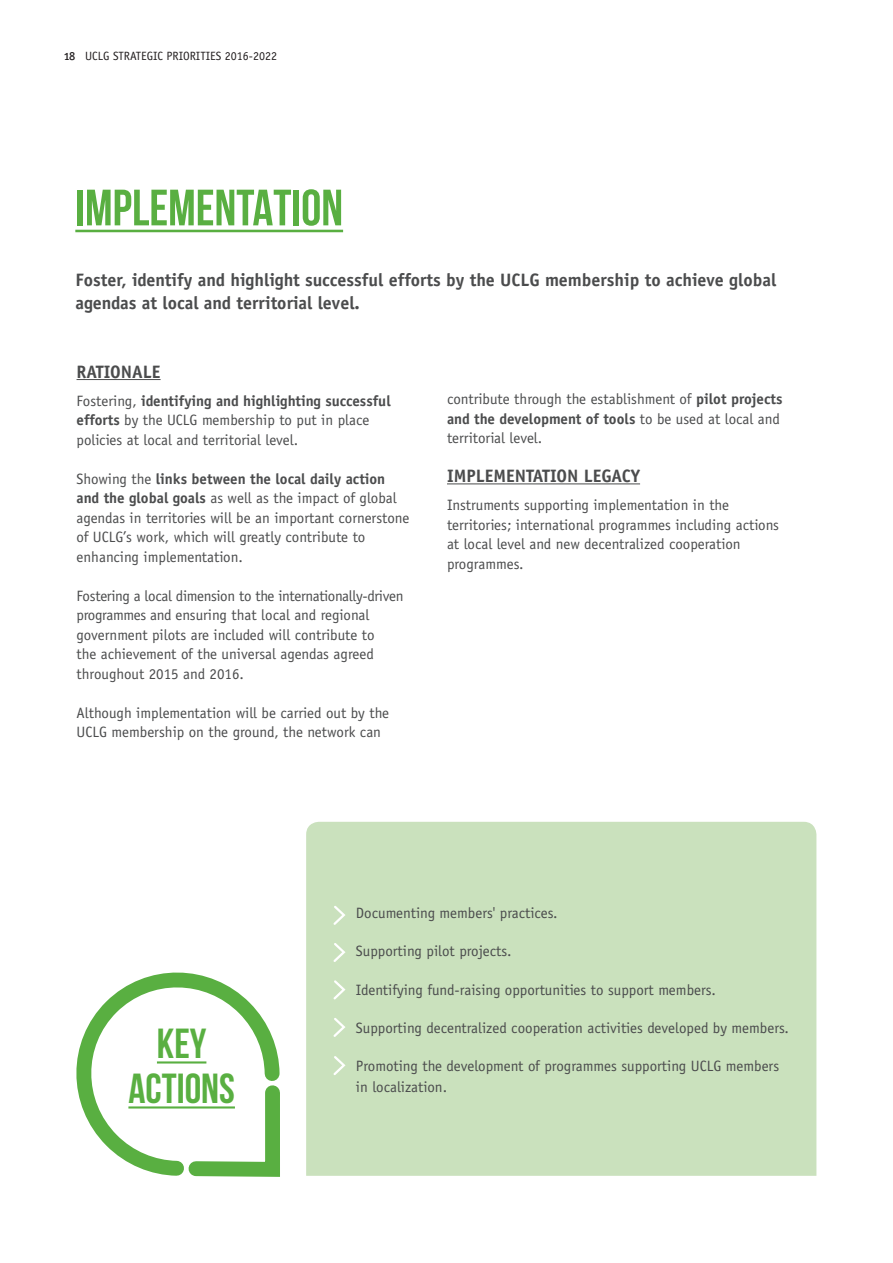
<style>
.page{position:relative;width:893px;height:1263px;background:#fff}
.page>*{position:absolute;margin:0;border:0;box-sizing:border-box;transform-origin:0 0}
.t1{font:700 51px "Bebas Neue";color:#59af41}
.t2{font:700 42px/45px "Bebas Neue";color:#59af41;text-align:center}
.t3{font:700 18px/22.5px "Officina Sans LT";color:#4b4c4d}
.t4{font:15px/19.5px "Officina Sans LT";color:#4b4c4d}
.t5{font:12px "Officina Sans LT";color:#231f20}
.s1{font-family:"Officina San ITC Medium SC"}
.s2{font-weight:700}
</style>
<div class="page">
<hr style="left:77px;top:379px;width:84px;height:1px;background:#4b4c4d">
<hr style="left:447px;top:483px;width:193px;height:1px;background:#4b4c4d">
<hr style="left:75px;top:230px;width:268px;height:2px;background:#59af41">
<div style="left:306px;top:822px;width:510px;height:354px;background:#cae1bd"></div>
<svg style="left:333px;top:906px;width:12px;height:19px"></svg>
<svg style="left:333px;top:943px;width:12px;height:19px"></svg>
<svg style="left:333px;top:980px;width:12px;height:19px"></svg>
<svg style="left:333px;top:1018px;width:12px;height:19px"></svg>
<svg style="left:333px;top:1056px;width:12px;height:19px"></svg>
<svg style="left:76px;top:972px;width:204px;height:205px"></svg>
<p class="t5" style="left:64px;top:48px;width:214px"><span class="s1">18</span> UCLG STRATEGIC PRIORITIES 2016-2022</p>
<h1 class="t1" style="left:75px;top:180px;width:269px">IMPLEMENTATION</h1>
<p class="t3" style="left:75px;top:269px;width:703px">Foster, identify and highlight successful efforts by the UCLG membership to achieve global agendas at local and territorial level.</p>
<p class="t3" style="left:77px;top:360px;width:86px">RATIONALE</p>
<p class="t4" style="left:77px;top:391px;width:316px">Fostering, <span class="s2">identifying and highlighting successful efforts</span> by the UCLG membership to put in place policies at local and territorial level.</p>
<p class="t4" style="left:77px;top:469px;width:334px">Showing the <span class="s2">links between the local daily action and the global goals</span> as well as the impact of global agendas in territories will be an important cornerstone of UCLG’s work, which will greatly contribute to enhancing implementation.</p>
<p class="t4" style="left:77px;top:586px;width:328px">Fostering a local dimension to the internationally-driven programmes and ensuring that local and regional government pilots are included will contribute to<br>the achievement of the universal agendas agreed throughout 2015 and 2016.</p>
<p class="t4" style="left:77px;top:703px;width:314px">Although implementation will be carried out by the<br>UCLG membership on the ground, the network can</p>
<p class="t4" style="left:447px;top:389px;width:337px">contribute through the establishment of <span class="s2">pilot projects and the development of tools</span> to be used at local and territorial level.</p>
<p class="t3" style="left:447px;top:464px;width:195px">IMPLEMENTATION LEGACY</p>
<p class="t4" style="left:447px;top:495px;width:334px">Instruments supporting implementation in the territories; international programmes including actions at local level and new decentralized cooperation programmes.</p>
<h2 class="t2" style="left:128px;top:1020px;width:108px">KEY<br>ACTIONS</h2>
<p class="t4" style="left:356px;top:904px;width:203px">Documenting members' practices.</p>
<p class="t4" style="left:356px;top:942px;width:157px">Supporting pilot projects.</p>
<p class="t4" style="left:356px;top:980px;width:361px">Identifying fund-raising opportunities to support members.</p>
<p class="t4" style="left:356px;top:1018px;width:435px">Supporting decentralized cooperation activities developed by members.</p>
<p class="t4" style="left:356px;top:1055px;width:425px;line-height:21px">Promoting the development of programmes supporting UCLG members in localization.</p>
</div>
